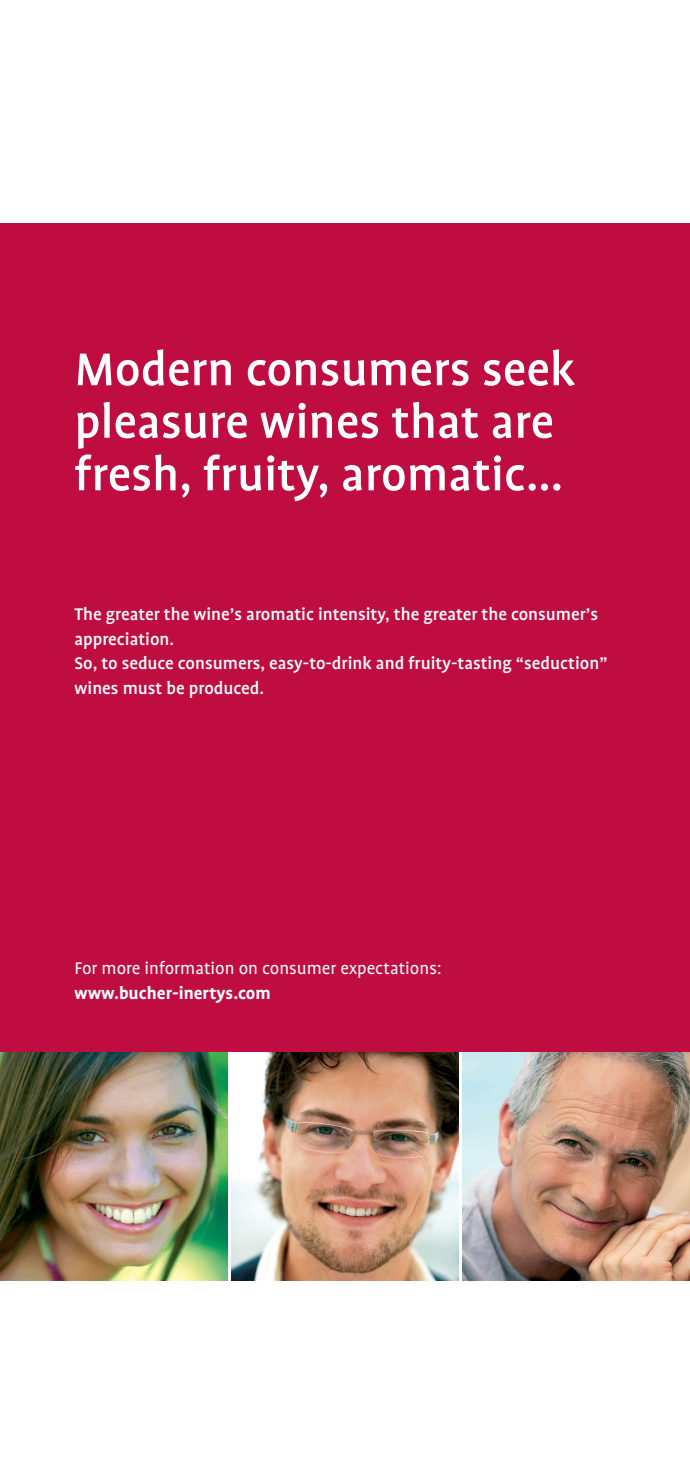
<style>
.page{position:relative;width:690px;height:1474px;background:#fff}
.page>*{position:absolute;margin:0;border:0;box-sizing:border-box;transform-origin:0 0}
.t1{font:500 52.5px/52.5px "Bucher Profile";color:#fff}
.t2{font:500 19.25px/24.5px "Bucher Profile";color:#fff}
.t3{font:19.25px "Bucher Profile";color:#fff}
.t4{font:700 19.25px "Bucher Profile";color:#fff}
</style>
<div class="page">
<div style="left:0;top:223px;width:690px;height:829px;background:#c00d41"></div>
<img style="left:231px;top:1052px;width:228px;height:227px">
<img style="left:462px;top:1052px;width:228px;height:227px">
<img style="left:0;top:1052px;width:228px;height:227px">
<h1 class="t1" style="left:74px;top:343px;width:502px">Modern consumers seek pleasure wines that are fresh, fruity, aromatic…</h1>
<p class="t2" style="left:74px;top:602px;width:534px">The greater the wine’s aromatic intensity, the greater the consumer’s appreciation.<br>So, to seduce consumers, easy-to-drink and fruity-tasting “seduction” wines must be produced.</p>
<p class="t3" style="left:74px;top:958px;width:368px">For more information on consumer expectations:</p>
<p class="t4" style="left:74px;top:983px;width:198px">www.bucher-inertys.com</p>
</div>
